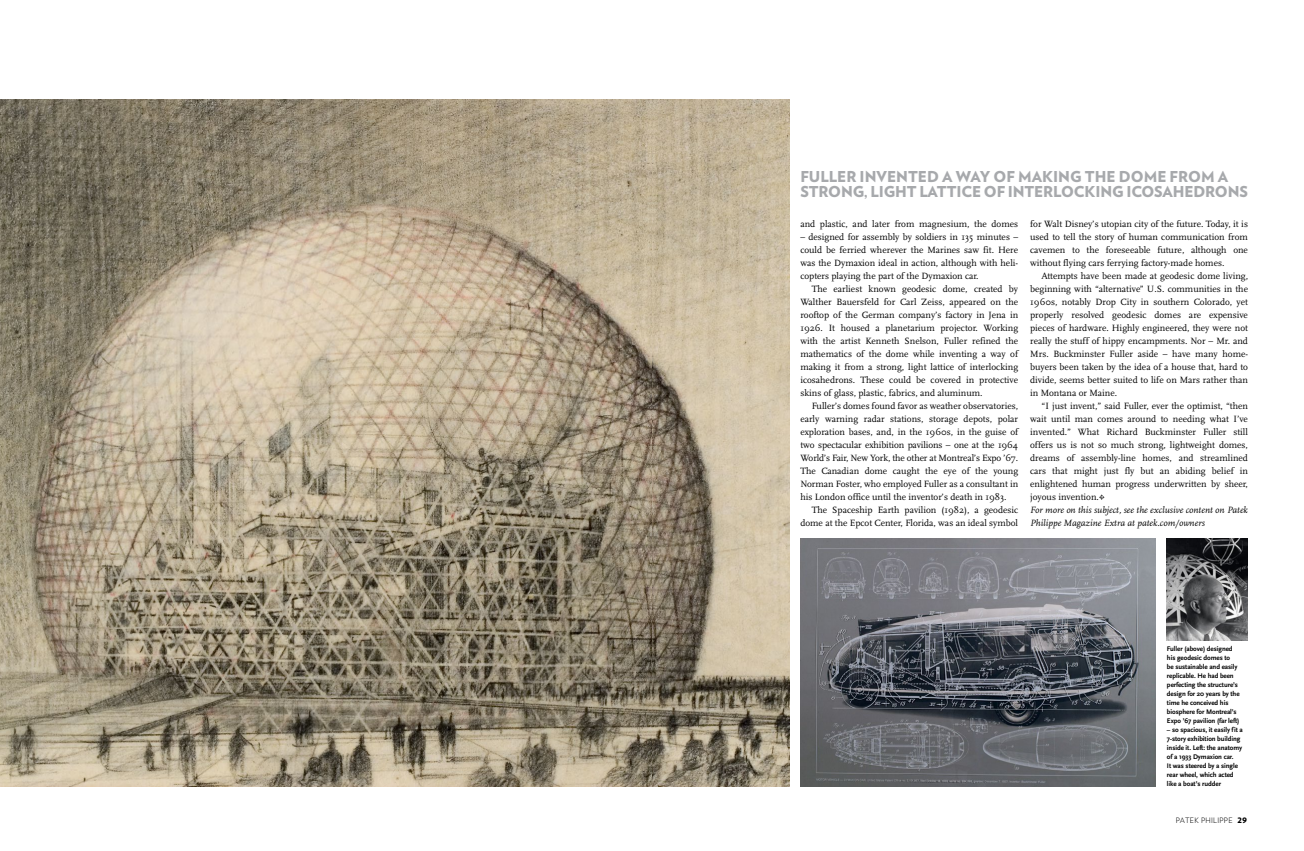
<style>
.page{position:relative;width:1304px;height:851px;background:#fff}
.page>*{position:absolute;margin:0;border:0;box-sizing:border-box;transform-origin:0 0}
.t1{font:900 15px/15px "Verlag";letter-spacing:-.01em;color:#a7a9ac}
.t2{font:9.5px/13px "Scala";color:#000;text-align:justify}
.t3{font:italic 9.5px/13px "Scala";color:#000}
.t4{font:300 7.5px "Verlag";letter-spacing:.04em;color:#000}
.t5{font:700 7px/9px "Scala Sans";letter-spacing:-.01em;color:#000}
.s1{font-weight:900}
</style>
<div class="page">
<img style="left:0;top:99px;width:789px;height:687px">
<svg style="left:1099px;top:494px;width:6px;height:6px"></svg>
<img style="left:1167px;top:539px;width:80px;height:101px">
<img style="left:800px;top:539px;width:356px;height:247px">
<h1 class="t1" style="left:800px;top:168px;width:449px">FULLER INVENTED A WAY OF MAKING THE DOME FROM A<br>STRONG, LIGHT LATTICE OF INTERLOCKING ICOSAHEDRONS</h1>
<p class="t2" style="left:800px;top:217px;width:219px">and plastic, and later from magnesium, the domes</p>
<p class="t2" style="left:800px;top:230px;width:219px">– designed for assembly by soldiers in 135 minutes – could be ferried wherever the Marines saw fit. Here was the Dymaxion ideal in action, although with heli&shy;copters playing the part of the Dymaxion car.</p>
<p class="t2" style="left:800px;top:282px;width:219px;text-indent:11px">The earliest known geodesic dome, created by Walther Bauersfeld for Carl Zeiss, appeared on the rooftop of the German company’s factory in Jena in 1926. It housed a planetarium projector. Working with the artist Kenneth Snelson, Fuller refined the mathematics of the dome while inventing a way of making it from a strong, light lattice of interlocking icosahedrons. These could be covered in protective skins of glass, plastic, fabrics, and aluminum.</p>
<p class="t2" style="left:800px;top:399px;width:219px;text-indent:11px">Fuller’s domes found favor as weather observatories, early warning radar stations, storage depots, polar exploration bases, and, in the 1960s, in the guise of two spectacular exhibition pavilions – one at the 1964<br>World’s Fair, New York, the other at Montreal’s Expo ’67.<br>The Canadian dome caught the eye of the young Norman Foster, who employed Fuller as a consultant in his London office until the inventor’s death in 1983.</p>
<p class="t2" style="left:800px;top:503px;width:219px;text-align:right">The Spaceship Earth pavilion (1982), a geodesic dome at the Epcot Center, Florida, was an ideal symbol</p>
<p class="t2" style="left:1030px;top:217px;width:219px">for Walt Disney’s utopian city of the future. Today, it is used to tell the story of human communication from cavemen to the foreseeable future, although one without flying cars ferrying factory-made homes.</p>
<p class="t2" style="left:1030px;top:269px;width:219px;text-indent:11px">Attempts have been made at geodesic dome living, beginning with “alternative” U.S. communities in the 1960s, notably Drop City in southern Colorado, yet properly resolved geodesic domes are expensive pieces of hardware. Highly engineered, they were not really the stuff of hippy encampments. Nor – Mr. and Mrs. Buckminster Fuller aside – have many home&shy;buyers been taken by the idea of a house that, hard to divide, seems better suited to life on Mars rather than in Montana or Maine.</p>
<p class="t2" style="left:1030px;top:399px;width:219px;text-indent:11px">“I just invent,” said Fuller, ever the optimist, “then wait until man comes around to needing what I’ve invented.” What Richard Buckminster Fuller still offers us is not so much strong, lightweight domes, dreams of assembly-line homes, and streamlined cars that might just fly but an abiding belief in enlightened human progress underwritten by sheer, joyous invention.</p>
<p class="t3" style="left:1030px;top:503px;width:219px">For more on this subject, see the exclusive content on Patek<br>Philippe Magazine Extra at patek.com/owners</p>
<p class="t5" style="left:1167px;top:644px;width:74px">Fuller (above) designed his geodesic domes to<br>be sustainable and easily replicable. He had been perfecting the structure’s design for 20 years by the time he conceived his biosphere for Montreal’s<br>Expo ’67 pavilion (far left)</p>
<p class="t5" style="left:1167px;top:725px;width:77px">– so spacious, it easily fit a<br>7-story exhibition building inside it. Left: the anatomy of a 1933 Dymaxion car.<br>It was steered by a single rear wheel, which acted like a boat’s rudder</p>
<p class="t4" style="left:1176px;top:814px;width:73px">PATEK PHILIPPE <span class="s1">29</span></p>
</div>
